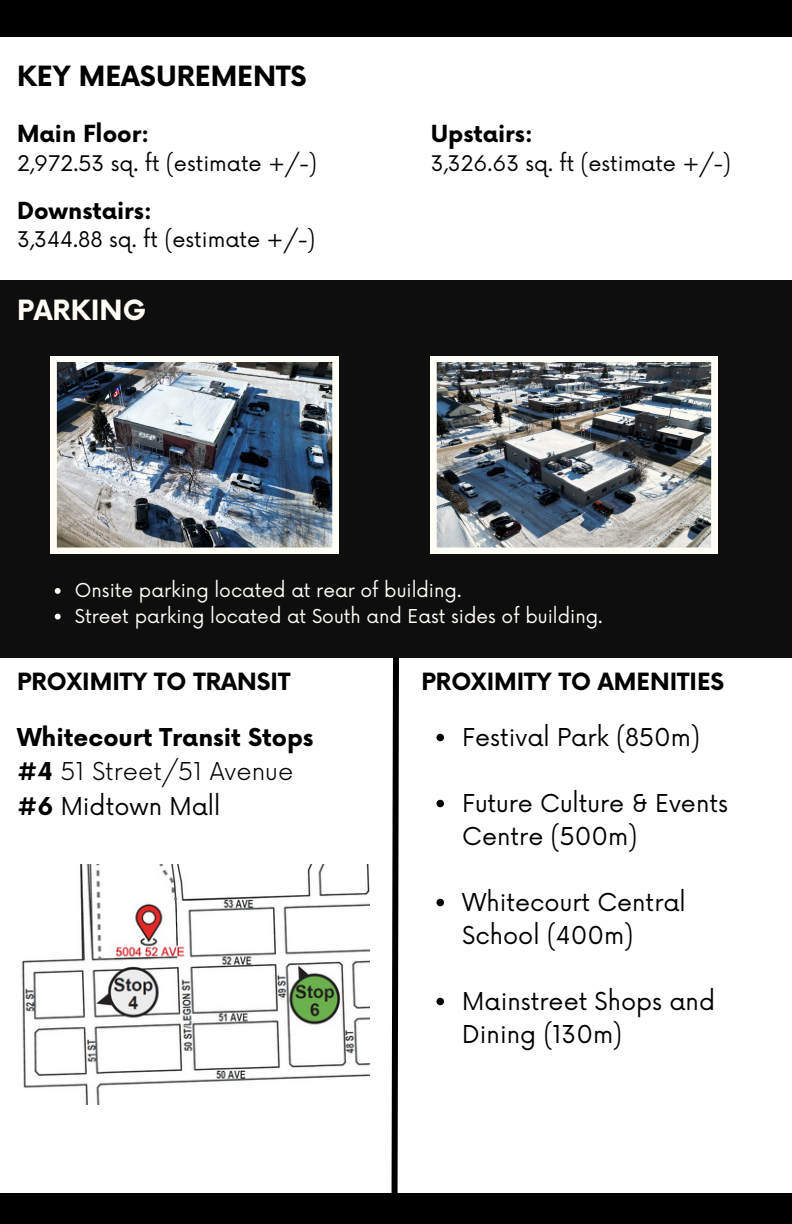
<style>
.page{position:relative;width:792px;height:1224px;background:#fff}
.page>*{position:absolute;margin:0;border:0;box-sizing:border-box;transform-origin:0 0}
.t1{font:700 27.2px "Now";color:#000}
.t2{font:700 27.2px "Now";color:#fffef7}
.t3{font:24px/33px "Now";color:#000}
.t4{font:700 24px/34.4px "Now";color:#000}
.t5{font:700 23.2px "Now";color:#000}
.t6{font:700 23px "Now";color:#000}
.t7{font:21px "Now";color:#000}
.t8{font:18.6px "Now";color:#fffef7}
.s1{font-weight:300}
.s2{font-weight:400}
</style>
<div class="page">
<div style="left:0;top:0;width:792px;height:36px;background:#000"></div>
<div style="left:0;top:1194px;width:792px;height:30px;background:#000"></div>
<div style="left:0;top:280px;width:792px;height:378px;background:#0f0e0e"></div>
<img style="left:51px;top:356px;width:287px;height:198px">
<img style="left:21px;top:865px;width:349px;height:240px">
<img style="left:431px;top:356px;width:286px;height:198px">
<svg style="left:55px;top:588px;width:6px;height:6px"></svg>
<svg style="left:55px;top:614px;width:6px;height:6px"></svg>
<svg style="left:389px;top:658px;width:13px;height:536px"></svg>
<svg style="left:436px;top:734px;width:8px;height:7px"></svg>
<svg style="left:436px;top:800px;width:8px;height:7px"></svg>
<svg style="left:436px;top:899px;width:8px;height:7px"></svg>
<svg style="left:436px;top:998px;width:8px;height:7px"></svg>
<h1 class="t1" style="left:17px;top:61px;width:291px">KEY MEASUREMENTS</h1>
<p class="t6" style="left:17px;top:122px;width:134px">Main Floor:</p>
<p class="t7" style="left:17px;top:151px;width:301px">2,972.53 sq. ft (estimate +/-)</p>
<p class="t6" style="left:17px;top:198px;width:137px">Downstairs:</p>
<p class="t7" style="left:17px;top:228px;width:300px">3,344.88 sq. ft (estimate +/-)</p>
<h4 class="t2" style="left:17px;top:295px;width:131px">PARKING</h4>
<p class="t6" style="left:431px;top:122px;width:104px">Upstairs:</p>
<p class="t7" style="left:431px;top:151px;width:302px">3,326.63 sq. ft (estimate +/-)</p>
<h1 class="t8" style="left:75px;top:580px;width:388px">Onsite parking located at rear of building.</h1>
<p class="t8" style="left:75px;top:606px;width:529px">Street parking located at South and East sides of building.</p>
<h4 class="t5" style="left:17px;top:669px;width:275px">PROXIMITY TO TRANSIT</h4>
<h4 class="t4" style="left:17px;top:721px;width:298px">Whitecourt Transit Stops #4 <span class="s1">51 Street/51 Avenue </span>#6 <span class="s2">Midtown Mall</span></h4>
<p class="t5" style="left:422px;top:669px;width:304px">PROXIMITY TO AMENITIES</p>
<h2 class="t3" style="left:462px;top:722px;width:239px">Festival Park (850m)</h2>
<h2 class="t3" style="left:462px;top:788px;width:267px">Future Culture &amp; Events<br>Centre (500m)</h2>
<h3 class="t3" style="left:462px;top:887px;width:225px">Whitecourt Central<br>School (400m)</h3>
<p class="t3" style="left:462px;top:986px;width:254px">Mainstreet Shops and<br>Dining (130m)</p>
</div>
